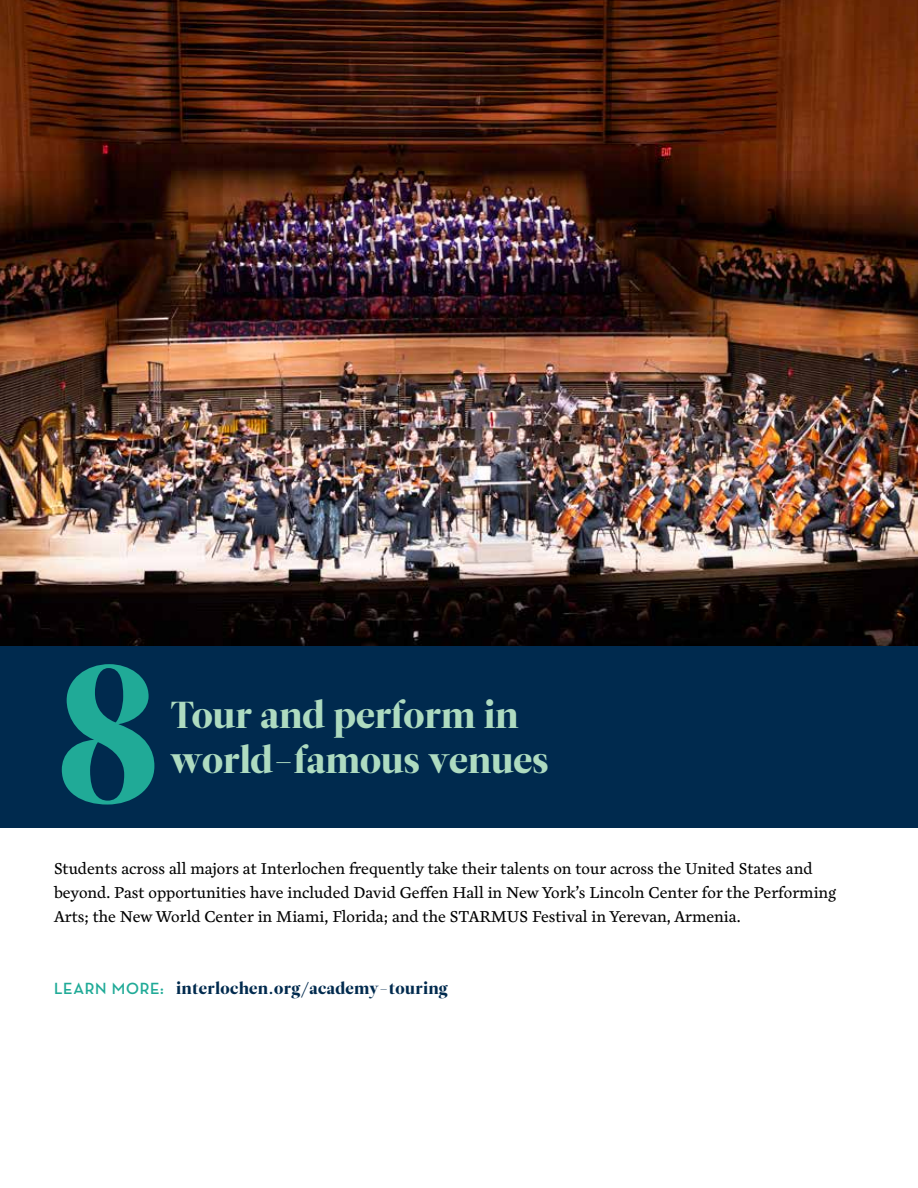
<style>
.page{position:relative;width:918px;height:1188px;background:#fff}
.page>*{position:absolute;margin:0;border:0;box-sizing:border-box;transform-origin:0 0}
.t1{font:195px "Leitura Display";color:#20aa97}
.t2{font:37.5px "Leitura Display";color:#aedbc0}
.t3{font:16.5px/24px "Cardea OTCE";color:#000}
.t4{font:16.5px "Leitura Display";letter-spacing:.025em;color:#002a4e}
.s1{font-family:"Neutraface Display";font-weight:700;color:#20aa97}
.s2{font-family:"Cardea OT Bold Lining"}
</style>
<div class="page">
<img style="left:0;top:0;width:918px;height:646px">
<div style="left:0;top:646px;width:918px;height:181px;background:#002a4e"></div>
<h1 class="t1" style="left:54px;top:619px;width:110px">8</h1>
<h2 class="t2" style="left:171px;top:692px;width:349px">Tour and perform in</h2>
<h2 class="t2" style="left:171px;top:737px;width:379px">world-famous venues</h2>
<p class="t3" style="left:54px;top:858px;width:783px">Students across all majors at Interlochen frequently take their talents on tour across the United States and beyond. Past opportunities have included David Geffen Hall in New York’s Lincoln Center for the Performing<br>Arts; the New World Center in Miami, Florida; and the STARMUS Festival in Yerevan, Armenia.</p>
<p class="t4" style="left:54px;top:979px;width:395px"><span class="s1">LEARN MORE:</span> interlochen.org<span class="s2">/</span>academy-touring</p>
</div>
